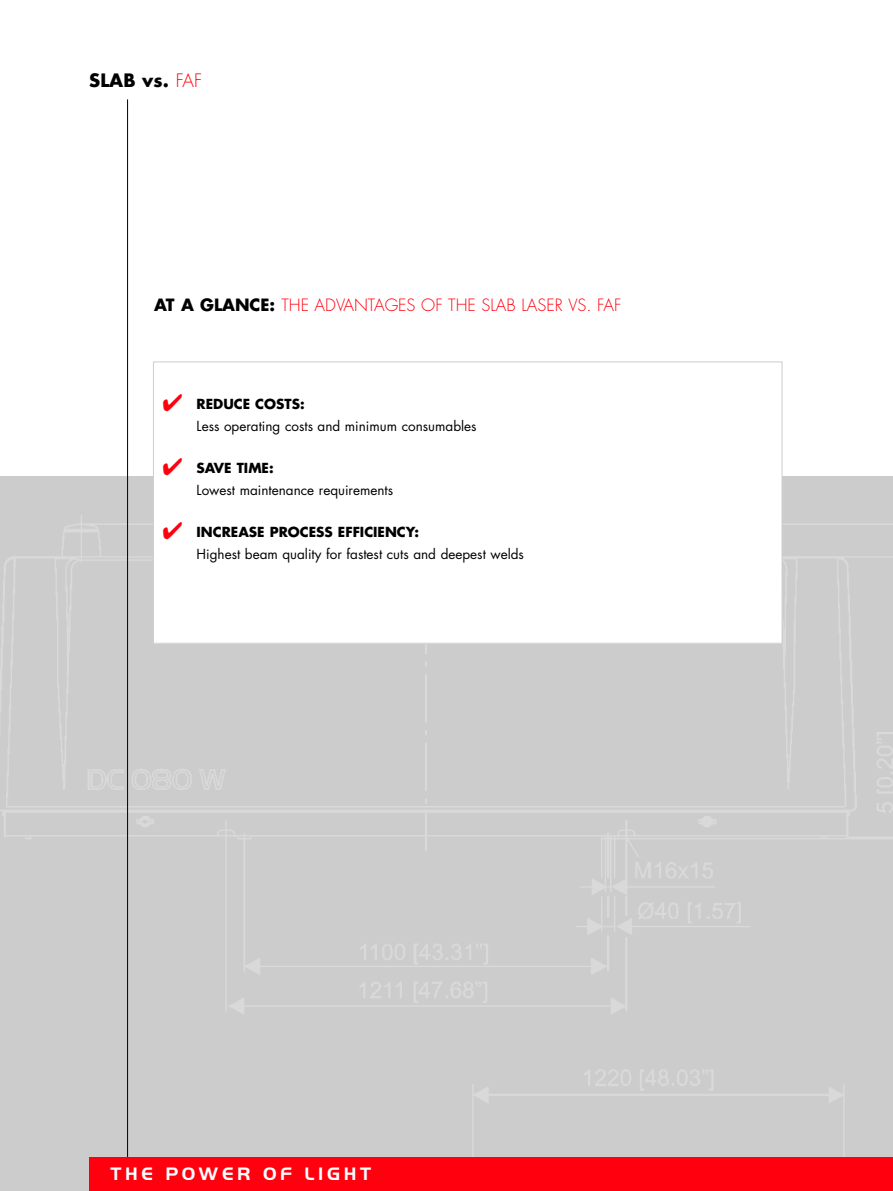
<style>
.page{position:relative;width:893px;height:1191px;background:#fff}
.page>*{position:absolute;margin:0;border:0;box-sizing:border-box;transform-origin:0 0}
.t1{font:700 18.75px "Handel Gothic D";letter-spacing:.195em;color:#fff}
.t2{font:700 18px "Futura";color:#000}
.t3{font:300 16.5px "Futura";color:#ff000f}
.t4{font:13.5px/21.8px "Futura";color:#000}
.s1{font-weight:300;color:#ff000f}
.s2{font-weight:700;color:#000}
.s3{color:#ff000f}
.s4{font-weight:700}
</style>
<div class="page">
<div style="left:0;top:500px;width:893px;height:691px;background:#ccc"></div>
<hr style="left:127px;top:99px;width:1px;height:1058px;background:#000">
<div style="left:89px;top:1157px;width:804px;height:34px;background:#ff000f"></div>
<div style="left:153px;top:362px;width:629px;height:281px;background:#fff"></div>
<div style="left:153px;top:361px;width:629px;height:282px;border:1px solid #ccc"></div>
<h2 class="t2" style="left:89px;top:72px;width:114px">SLAB vs. <span class="s1">FAF</span></h2>
<p class="t3" style="left:154px;top:298px;width:469px"><span class="s2">AT A GLANCE:</span> THE ADVANTAGES OF THE SLAB LASER VS. FAF</p>
<p class="t4" style="left:197px;top:394px;width:281px;text-indent:-34px"><span class="s3">✔</span> <span class="s4">REDUCE COSTS:<br></span>Less operating costs and minimum consumables</p>
<p class="t4" style="left:197px;top:458px;width:198px;text-indent:-34px"><span class="s3">✔</span> <span class="s4">SAVE TIME:<br></span>Lowest maintenance requirements</p>
<p class="t4" style="left:197px;top:522px;width:329px;text-indent:-34px"><span class="s3">✔</span> <span class="s4">INCREASE PROCESS EFFICIENCY:<br></span>Highest beam quality for fastest cuts and deepest welds</p>
<h1 class="t1" style="left:111px;top:1162px;width:262px">THE POWER OF LIGHT</h1>
</div>
